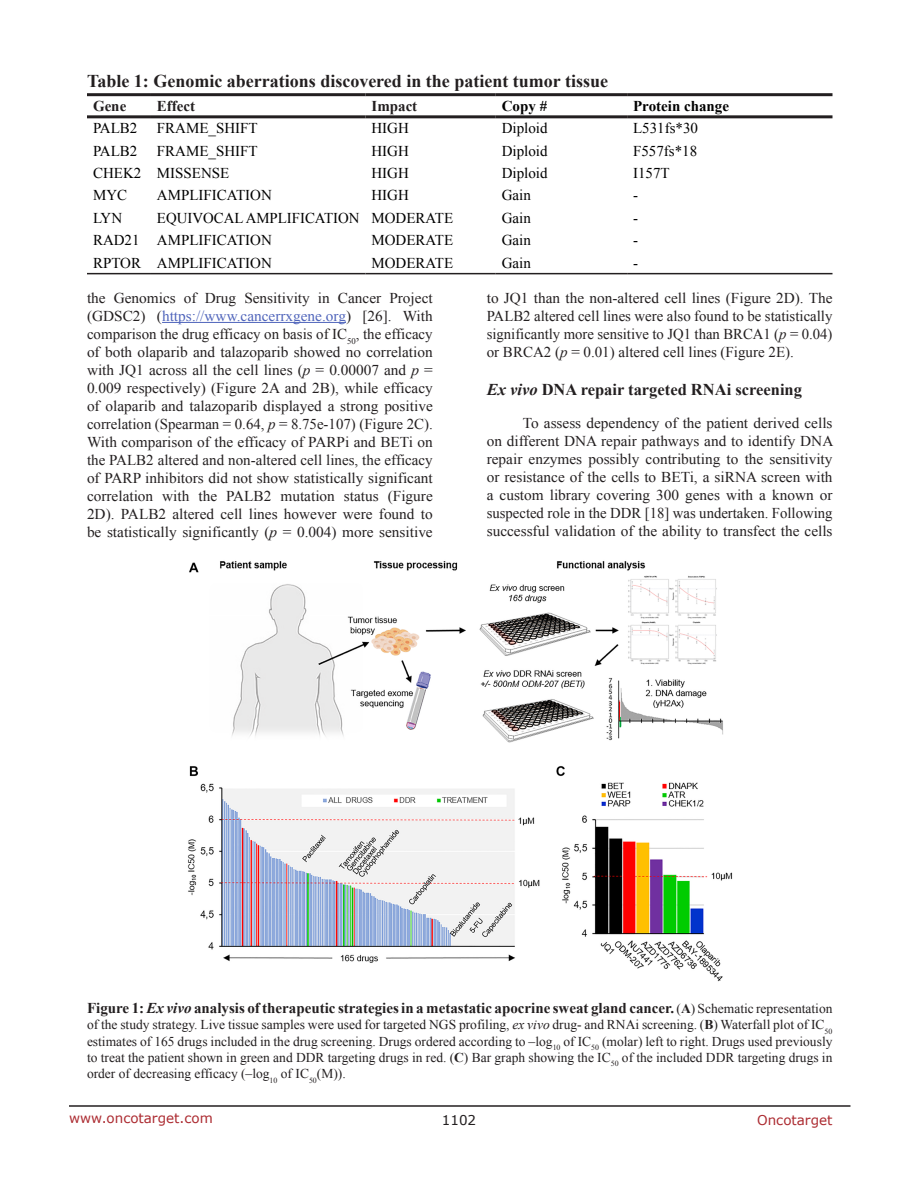
<style>
.page{position:relative;width:918px;height:1188px;background:#fff}
.page>*{position:absolute;margin:0;border:0;box-sizing:border-box;transform-origin:0 0}
.TableHeading{font:700 18px "Times New Roman";color:#231f20}
.SubHeading_middle{font:700 16.5px "Times New Roman";color:#231f20}
.BodyText{font:15px/18px "Times New Roman";color:#231f20;text-align:justify}
.TableText{font:15px "Times New Roman";color:#000}
.FigureText{font:700 15px "Times New Roman";color:#231f20}
.TableText-2{font:700 15px "Times New Roman";color:#000}
.TableText-3{font:700 15px "Times New Roman";color:#231f20}
.FigureText-2{font:13.5px/16.2px "Times New Roman";color:#231f20;text-align:justify}
.t1{font:13.5px "Verdana";color:#ac2b31}
.t2{font:13.5px "Verdana";color:#231f20}
.s1{color:#5065bb}
.s2{font-style:italic}
.s3{font-weight:400;font-size:13.5px}
.s4{font-size:13.5px}
.s5{font-weight:700}
</style>
<div class="page">
<hr style="left:69px;top:1105px;width:781px;height:2px;background:#231f20">
<hr style="left:162px;top:322px;width:184px;height:1px;background:#5065bb">
<hr style="left:87px;top:93px;width:64px;height:3px;background:#231f20">
<hr style="left:151px;top:93px;width:215px;height:3px;background:#231f20">
<hr style="left:366px;top:93px;width:130px;height:3px;background:#231f20">
<hr style="left:496px;top:93px;width:131px;height:3px;background:#231f20">
<hr style="left:627px;top:93px;width:205px;height:3px;background:#231f20">
<hr style="left:87px;top:115px;width:64px;height:3px;background:#231f20">
<hr style="left:151px;top:115px;width:215px;height:3px;background:#231f20">
<hr style="left:366px;top:115px;width:130px;height:3px;background:#231f20">
<hr style="left:496px;top:115px;width:131px;height:3px;background:#231f20">
<hr style="left:627px;top:115px;width:205px;height:3px;background:#231f20">
<hr style="left:87px;top:273px;width:64px;height:1px;background:#231f20">
<hr style="left:151px;top:273px;width:215px;height:1px;background:#231f20">
<hr style="left:366px;top:273px;width:130px;height:1px;background:#231f20">
<hr style="left:496px;top:273px;width:131px;height:1px;background:#231f20">
<hr style="left:627px;top:273px;width:205px;height:1px;background:#231f20">
<img style="left:188px;top:561px;width:545px;height:421px">
<p class="TableHeading" style="left:87px;top:69px;width:523px">Table 1: Genomic aberrations discovered in the patient tumor tissue</p>
<p class="TableText-3" style="left:93px;top:95px;width:35px">Gene</p>
<p class="TableText-3" style="left:157px;top:95px;width:40px">Effect</p>
<p class="TableText-3" style="left:372px;top:95px;width:47px">Impact</p>
<p class="TableText-2" style="left:502px;top:95px;width:47px">Copy #</p>
<p class="TableText-2" style="left:633px;top:95px;width:97px">Protein change</p>
<p class="TableText" style="left:93px;top:118px;width:46px">PALB2</p>
<p class="TableText" style="left:157px;top:118px;width:102px">FRAME_SHIFT</p>
<p class="TableText" style="left:372px;top:118px;width:39px">HIGH</p>
<p class="TableText" style="left:502px;top:118px;width:47px">Diploid</p>
<p class="TableText" style="left:633px;top:118px;width:66px">L531fs*30</p>
<p class="TableText" style="left:93px;top:141px;width:46px">PALB2</p>
<p class="TableText" style="left:157px;top:141px;width:102px">FRAME_SHIFT</p>
<p class="TableText" style="left:372px;top:141px;width:39px">HIGH</p>
<p class="TableText" style="left:502px;top:141px;width:47px">Diploid</p>
<p class="TableText" style="left:633px;top:141px;width:66px">F557fs*18</p>
<p class="TableText" style="left:93px;top:163px;width:50px">CHEK2</p>
<p class="TableText" style="left:157px;top:163px;width:74px">MISSENSE</p>
<p class="TableText" style="left:372px;top:163px;width:39px">HIGH</p>
<p class="TableText" style="left:502px;top:163px;width:47px">Diploid</p>
<p class="TableText" style="left:633px;top:163px;width:38px">I157T</p>
<p class="TableText" style="left:93px;top:185px;width:36px">MYC</p>
<p class="TableText" style="left:157px;top:185px;width:117px">AMPLIFICATION</p>
<p class="TableText" style="left:372px;top:185px;width:39px">HIGH</p>
<p class="TableText" style="left:502px;top:185px;width:31px">Gain</p>
<p class="TableText" style="left:633px;top:185px;width:6px">-</p>
<p class="TableText" style="left:93px;top:208px;width:31px">LYN</p>
<p class="TableText" style="left:157px;top:208px;width:204px">EQUIVOCAL AMPLIFICATION</p>
<p class="TableText" style="left:372px;top:208px;width:83px">MODERATE</p>
<p class="TableText" style="left:502px;top:208px;width:31px">Gain</p>
<p class="TableText" style="left:633px;top:208px;width:6px">-</p>
<p class="TableText" style="left:93px;top:230px;width:48px">RAD21</p>
<p class="TableText" style="left:157px;top:230px;width:117px">AMPLIFICATION</p>
<p class="TableText" style="left:372px;top:230px;width:83px">MODERATE</p>
<p class="TableText" style="left:502px;top:230px;width:31px">Gain</p>
<p class="TableText" style="left:633px;top:230px;width:6px">-</p>
<p class="TableText" style="left:93px;top:253px;width:50px">RPTOR</p>
<p class="TableText" style="left:157px;top:253px;width:117px">AMPLIFICATION</p>
<p class="TableText" style="left:372px;top:253px;width:83px">MODERATE</p>
<p class="TableText" style="left:502px;top:253px;width:31px">Gain</p>
<p class="TableText" style="left:633px;top:253px;width:6px">-</p>
<p class="BodyText" style="left:87px;top:289px;width:347px">the Genomics of Drug Sensitivity in Cancer Project (GDSC2) (<span class="s1">https://www.cancerrxgene.org</span>) [26]. With comparison the drug efficacy on basis of IC<sub>50</sub>, the efficacy of both olaparib and talazoparib showed no correlation with JQ1 across all the cell lines (<span class="s2">p</span> = 0.00007 and <span class="s2">p</span> = 0.009 respectively) (Figure 2A and 2B), while efficacy of olaparib and talazoparib displayed a strong positive correlation (Spearman = 0.64, <span class="s2">p</span> = 8.75e-107) (Figure 2C).<br>With comparison of the efficacy of PARPi and BETi on the PALB2 altered and non-altered cell lines, the efficacy of PARP inhibitors did not show statistically significant correlation with the PALB2 mutation status (Figure 2D). PALB2 altered cell lines however were found to be statistically significantly (<span class="s2">p</span> = 0.004) more sensitive</p>
<p class="BodyText" style="left:487px;top:289px;width:347px">to JQ1 than the non-altered cell lines (Figure 2D). The PALB2 altered cell lines were also found to be statistically significantly more sensitive to JQ1 than BRCA1 (<span class="s2">p</span> = 0.04) or BRCA2 (<span class="s2">p</span> = 0.01) altered cell lines (Figure 2E).</p>
<p class="SubHeading_middle" style="left:487px;top:378px;width:317px"><span class="s2">Ex vivo</span> DNA repair targeted RNAi screening</p>
<p class="BodyText" style="left:487px;top:413px;width:348px;text-indent:36px">To assess dependency of the patient derived cells on different DNA repair pathways and to identify DNA repair enzymes possibly contributing to the sensitivity or resistance of the cells to BETi, a siRNA screen with a custom library covering 300 genes with a known or suspected role in the DDR [18] was undertaken. Following successful validation of the ability to transfect the cells</p>
<p class="FigureText" style="left:87px;top:998px;width:747px">Figure 1: <span class="s2">Ex vivo</span> analysis of therapeutic strategies in a metastatic apocrine sweat gland cancer. <span class="s3">(</span><span class="s4">A</span><span class="s3">) Schematic representation</span></p>
<p class="FigureText-2" style="left:87px;top:1017px;width:747px">of the study strategy. Live tissue samples were used for targeted NGS profiling, <span class="s2">ex vivo</span> drug- and RNAi screening. (<span class="s5">B</span>) Waterfall plot of IC<sub>50 </sub>estimates of 165 drugs included in the drug screening. Drugs ordered according to –log<sub>10</sub> of IC<sub>50</sub> (molar) left to right. Drugs used previously to treat the patient shown in green and DDR targeting drugs in red. (<span class="s5">C</span>) Bar graph showing the IC<sub>50</sub> of the included DDR targeting drugs in order of decreasing efficacy (–log<sub>10</sub> of IC<sub>50</sub>(M)).</p>
<p class="t1" style="left:69px;top:1109px;width:145px">www.oncotarget.com</p>
<p class="t2" style="left:442px;top:1111px;width:36px">1102</p>
<p class="t1" style="left:757px;top:1111px;width:77px">Oncotarget</p>
</div>
